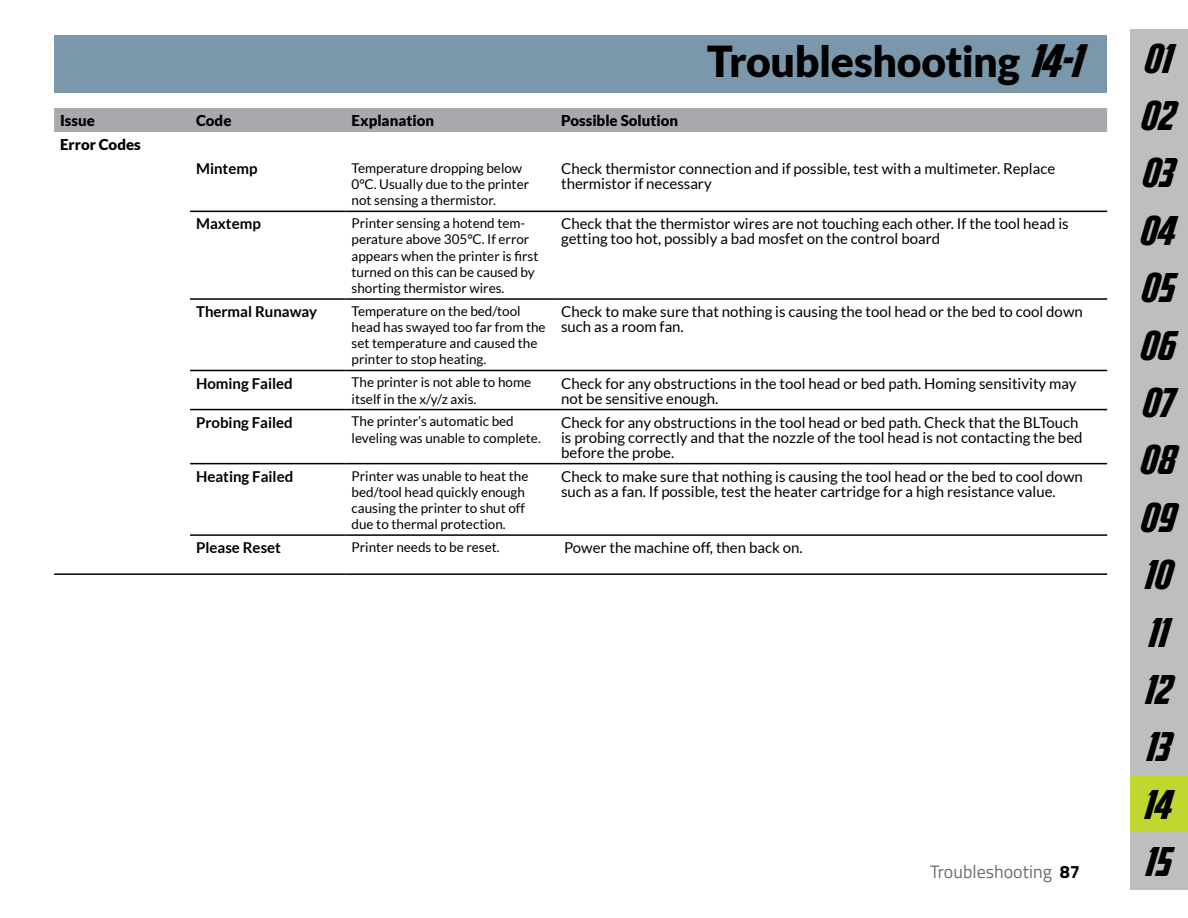
<style>
.page{position:relative;width:1188px;height:918px;background:#fff}
.page>*{position:absolute;margin:0;border:0;box-sizing:border-box;transform-origin:0 0}
.t1{font:900 42.75px "Lato";letter-spacing:-.01em;color:#000}
.t2{font:39.9px/57.4px "Avengeance Heroic Avenger Normal";letter-spacing:.005em;color:#000;text-align:justify}
.t3{font:18px "Titillium";color:#6d6e71}
.t4{font:15px/15px "Lato";color:#000}
.t5{font:700 15px "Lato";color:#000}
.t6{font:900 15px "Lato";color:#000}
.t7{font:13.5px/16.2px "Lato";color:#000}
.s1{font-family:"Avengeance Heroic Avenger Normal";font-weight:400;font-size:45px}
.s2{font-weight:700;color:#000}
</style>
<div class="page">
<div style="left:1131px;top:775px;width:57px;height:58px;background:#c1d72f"></div>
<div style="left:1131px;top:488px;width:57px;height:58px;background:#bcbec0"></div>
<div style="left:1131px;top:29px;width:57px;height:57px;background:#bcbec0"></div>
<div style="left:1131px;top:86px;width:57px;height:58px;background:#bcbec0"></div>
<div style="left:1131px;top:144px;width:57px;height:57px;background:#bcbec0"></div>
<div style="left:1131px;top:201px;width:57px;height:58px;background:#bcbec0"></div>
<div style="left:1131px;top:259px;width:57px;height:57px;background:#bcbec0"></div>
<div style="left:1131px;top:316px;width:57px;height:57px;background:#bcbec0"></div>
<div style="left:1131px;top:373px;width:57px;height:58px;background:#bcbec0"></div>
<div style="left:1131px;top:431px;width:57px;height:57px;background:#bcbec0"></div>
<div style="left:1131px;top:546px;width:57px;height:57px;background:#bcbec0"></div>
<div style="left:1131px;top:603px;width:57px;height:57px;background:#bcbec0"></div>
<div style="left:1131px;top:718px;width:57px;height:57px;background:#bcbec0"></div>
<div style="left:1131px;top:660px;width:57px;height:58px;background:#bcbec0"></div>
<div style="left:1131px;top:833px;width:57px;height:57px;background:#bcbec0"></div>
<div style="left:54px;top:35px;width:1053px;height:57px;background:#7a97ab"></div>
<div style="left:54px;top:108px;width:1053px;height:24px;background:#a7a9ac"></div>
<hr style="left:54px;top:573px;width:136px;height:2px;background:#000">
<hr style="left:190px;top:573px;width:156px;height:2px;background:#000">
<hr style="left:346px;top:573px;width:209px;height:2px;background:#000">
<hr style="left:555px;top:573px;width:552px;height:2px;background:#000">
<hr style="left:190px;top:211px;width:156px;height:1px;background:#000">
<hr style="left:346px;top:211px;width:209px;height:1px;background:#000">
<hr style="left:555px;top:211px;width:552px;height:1px;background:#000">
<hr style="left:190px;top:298px;width:156px;height:2px;background:#000">
<hr style="left:346px;top:298px;width:209px;height:2px;background:#000">
<hr style="left:555px;top:298px;width:552px;height:2px;background:#000">
<hr style="left:190px;top:370px;width:156px;height:1px;background:#000">
<hr style="left:346px;top:370px;width:209px;height:1px;background:#000">
<hr style="left:555px;top:370px;width:552px;height:1px;background:#000">
<hr style="left:190px;top:409px;width:156px;height:1px;background:#000">
<hr style="left:346px;top:409px;width:209px;height:1px;background:#000">
<hr style="left:555px;top:409px;width:552px;height:1px;background:#000">
<hr style="left:190px;top:463px;width:156px;height:1px;background:#000">
<hr style="left:346px;top:463px;width:209px;height:1px;background:#000">
<hr style="left:555px;top:463px;width:552px;height:1px;background:#000">
<hr style="left:190px;top:534px;width:156px;height:2px;background:#000">
<hr style="left:346px;top:534px;width:209px;height:2px;background:#000">
<hr style="left:555px;top:534px;width:552px;height:2px;background:#000">
<h1 class="t1" style="left:707px;top:36px;width:374px">Troubleshooting <span class="s1">14-1</span></h1>
<p class="t6" style="left:60px;top:112px;width:36px">Issue</p>
<p class="t6" style="left:196px;top:112px;width:37px">Code</p>
<p class="t6" style="left:352px;top:112px;width:84px">Explanation</p>
<p class="t6" style="left:561px;top:112px;width:119px">Possible Solution</p>
<p class="t6" style="left:60px;top:136px;width:82px">Error Codes</p>
<p class="t5" style="left:196px;top:160px;width:63px">Mintemp</p>
<p class="t7" style="left:352px;top:160px;width:179px">Temperature dropping below<br>0°C. Usually due to the printer not sensing a thermistor.</p>
<p class="t4" style="left:561px;top:161px;width:496px">Check thermistor connection and if possible, test with a multimeter. Replace thermistor if necessary</p>
<p class="t5" style="left:196px;top:215px;width:66px">Maxtemp</p>
<p class="t7" style="left:352px;top:215px;width:188px">Printer sensing a hotend tem&shy;perature above 305°C. If error appears when the printer is first turned on this can be caused by shorting thermistor wires.</p>
<p class="t4" style="left:561px;top:216px;width:509px">Check that the thermistor wires are not touching each other. If the tool head is getting too hot, possibly a bad mosfet on the control board</p>
<p class="t5" style="left:196px;top:303px;width:123px">Thermal Runaway</p>
<p class="t7" style="left:352px;top:303px;width:196px">Temperature on the bed/tool head has swayed too far from the set temperature and caused the printer to stop heating.</p>
<p class="t4" style="left:561px;top:304px;width:523px">Check to make sure that nothing is causing the tool head or the bed to cool down such as a room fan.</p>
<p class="t5" style="left:196px;top:375px;width:98px">Homing Failed</p>
<p class="t7" style="left:352px;top:374px;width:181px">The printer is not able to home itself in the x/y/z axis.</p>
<p class="t4" style="left:561px;top:376px;width:517px">Check for any obstructions in the tool head or bed path. Homing sensitivity may not be sensitive enough.</p>
<p class="t5" style="left:196px;top:414px;width:98px">Probing Failed</p>
<p class="t7" style="left:352px;top:413px;width:191px">The printer’s automatic bed leveling was unable to complete.</p>
<p class="t4" style="left:561px;top:415px;width:523px">Check for any obstructions in the tool head or bed path. Check that the BLTouch is probing correctly and that the nozzle of the tool head is not contacting the bed before the probe.</p>
<p class="t5" style="left:196px;top:468px;width:99px">Heating Failed</p>
<p class="t7" style="left:352px;top:467px;width:178px">Printer was unable to heat the bed/tool head quickly enough causing the printer to shut off due to thermal protection.</p>
<p class="t4" style="left:561px;top:469px;width:523px">Check to make sure that nothing is causing the tool head or the bed to cool down such as a fan. If possible, test the heater cartridge for a high resistance value.</p>
<p class="t5" style="left:196px;top:539px;width:86px">Please Reset</p>
<p class="t7" style="left:352px;top:539px;width:150px">Printer needs to be reset.</p>
<p class="t4" style="left:564px;top:540px;width:240px">Power the machine off, then back on.</p>
<p class="t3" style="left:930px;top:858px;width:151px">Troubleshooting <span class="s2">87</span></p>
<h2 class="t2" style="left:1138px;top:30px;width:36px">01<br>02<br>03<br>04<br>05<br>06<br>07<br>08</h2>
<h2 class="t2" style="left:1138px;top:489px;width:36px">09</h2>
<h2 class="t2" style="left:1142px;top:547px;width:29px">10<br>11</h2>
<h2 class="t2" style="left:1142px;top:661px;width:28px">12</h2>
<h2 class="t2" style="left:1143px;top:719px;width:26px">13</h2>
<h2 class="t2" style="left:1142px;top:776px;width:30px">14</h2>
<h2 class="t2" style="left:1142px;top:834px;width:28px">15</h2>
</div>
